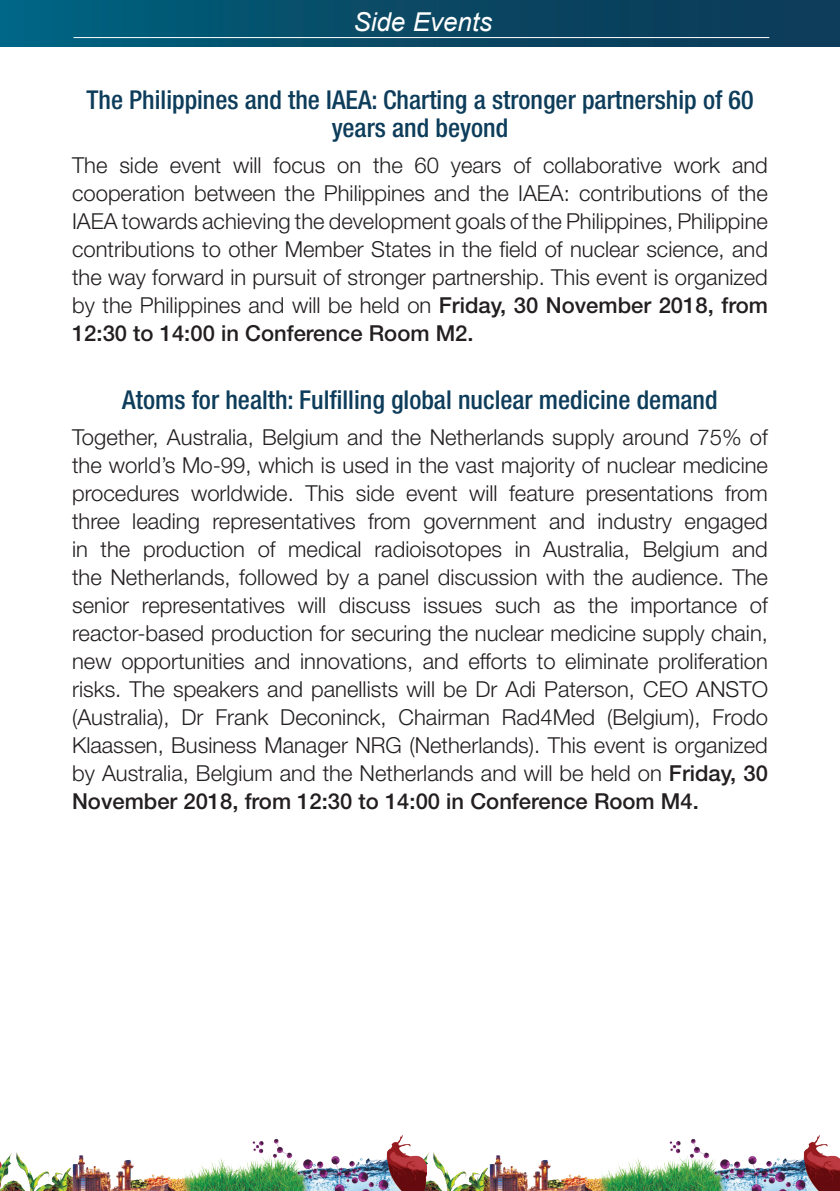
<style>
.page{position:relative;width:840px;height:1191px;background:#fff}
.page>*{position:absolute;margin:0;border:0;box-sizing:border-box;transform-origin:0 0}
.t1{font:500 condensed 26px/28px "Helvetica Neue LT Pro";color:#0d3d5b;text-align:center}
.t2{font:italic 26px "Arial";color:#fff}
.t3{font:300 22px/28px "Helvetica Neue LT Pro";color:#231f20;text-align:justify}
.s1{font-weight:500}
</style>
<div class="page">
<img style="left:0;top:1135px;width:417px;height:56px">
<img style="left:417px;top:1135px;width:422px;height:56px">
<svg style="left:0;top:0;width:839px;height:47px;background:#074c68"></svg>
<hr style="left:73px;top:37px;width:695px;height:1px;background:#fff">
<p class="t2" style="left:353px;top:5px;width:140px">Side Events</p>
<p class="t1" style="left:86px;top:86px;width:668px">The Philippines and the IAEA: Charting a stronger partnership of 60 years and beyond</p>
<p class="t3" style="left:72px;top:151px;width:697px">The side event will focus on the 60 years of collaborative work and cooperation between the Philippines and the IAEA: contributions of the IAEA towards achieving the development goals of the Philippines, Philippine contributions to other Member States in the field of nuclear science, and the way forward in pursuit of stronger partnership. This event is organized by the Philippines and will be held on <span class="s1">Friday, 30 November 2018, from 12:30 to 14:00 in Conference Room M2.</span></p>
<p class="t1" style="left:122px;top:385px;width:596px">Atoms for health: Fulfilling global nuclear medicine demand</p>
<p class="t3" style="left:72px;top:423px;width:697px">Together, Australia, Belgium and the Netherlands supply around 75% of the world’s Mo-99, which is used in the vast majority of nuclear medicine procedures worldwide. This side event will feature presentations from three leading representatives from government and industry engaged in the production of medical radioisotopes in Australia, Belgium and the Netherlands, followed by a panel discussion with the audience. The senior representatives will discuss issues such as the importance of reactor-based production for securing the nuclear medicine supply chain, new opportunities and innovations, and efforts to eliminate proliferation risks. The speakers and panellists will be Dr Adi Paterson, CEO ANSTO (Australia), Dr Frank Deconinck, Chairman Rad4Med (Belgium), Frodo Klaassen, Business Manager NRG (Netherlands). This event is organized by Australia, Belgium and the Netherlands and will be held on <span class="s1">Friday, 30<br>November 2018, from 12:30 to 14:00 in Conference Room M4.</span></p>
</div>
